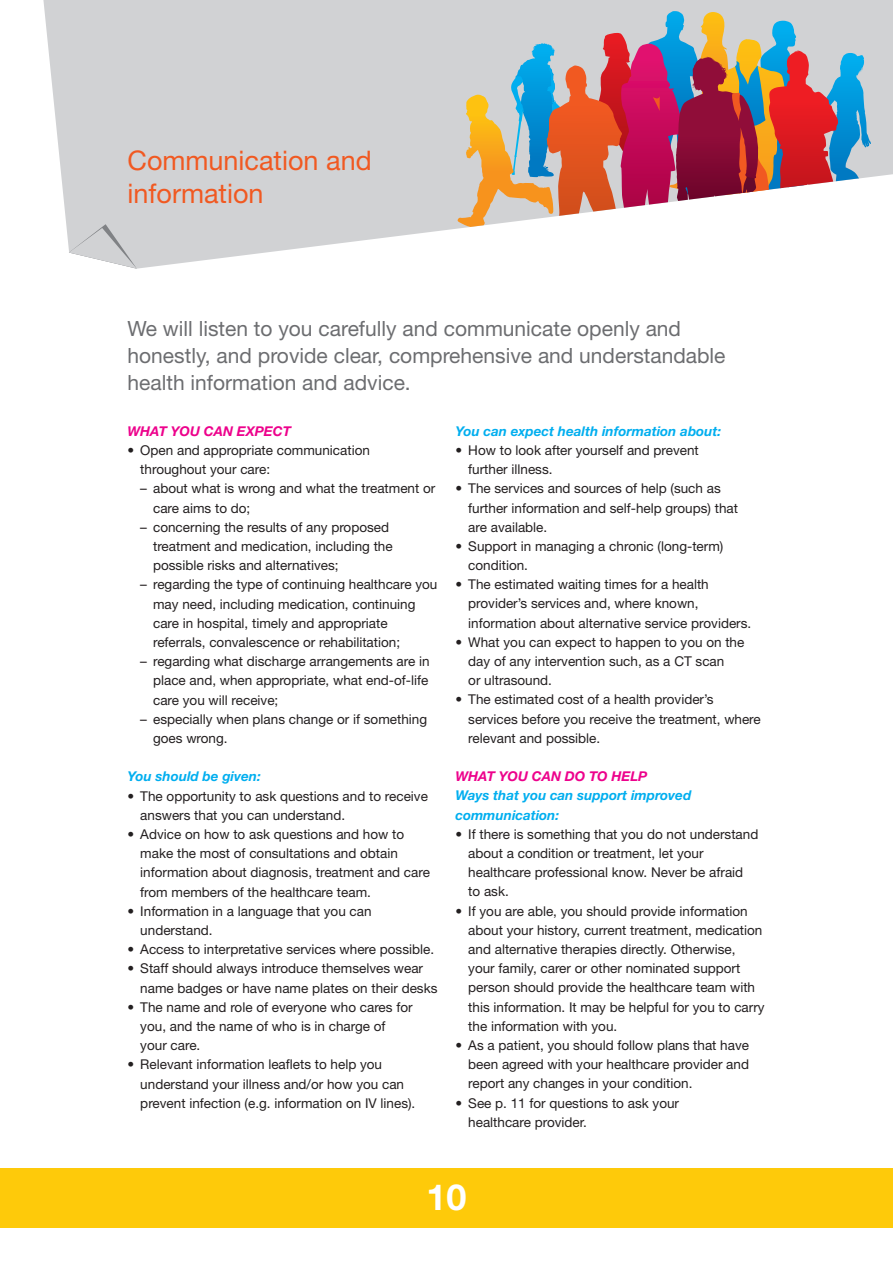
<style>
.page{position:relative;width:893px;height:1263px;background:#fff}
.page>*{position:absolute;margin:0;border:0;box-sizing:border-box;transform-origin:0 0}
.t1{font:700 36px "Helvetica Neue";color:#fff}
.t2{font:27px/32.4px "Helvetica Neue";color:#f15921}
.t3{font:21px/27px "Helvetica Neue";color:#6c6d70}
.t4{font:13.5px/19.2px "Helvetica Neue";color:#231f20}
.t5{font:italic 700 13.5px/19.2px "Helvetica Neue";color:#00aeef}
.t6{font:italic 700 13.5px "Helvetica Neue";color:#ed028c}
</style>
<div class="page">
<div style="left:0;top:1168px;width:893px;height:59px;background:#feca0a"></div>
<svg style="left:43px;top:0;width:850px;height:269px;fill:#d1d2d4"></svg>
<svg style="left:456px;top:11px;width:405px;height:216px;background:#ba8d90"></svg>
<svg style="left:69px;top:224px;width:68px;height:45px"></svg>
<h2 class="t2" style="left:128px;top:144px;width:246px">Communication and information</h2>
<h3 class="t3" style="left:128px;top:314px;width:599px">We will listen to you carefully and communicate openly and honestly, and provide clear, comprehensive and understandable health information and advice.</h3>
<p class="t6" style="left:128px;top:423px;width:165px">WHAT YOU CAN EXPECT</p>
<p class="t4" style="left:140px;top:440px;width:231px;text-indent:-13px">• Open and appropriate communication throughout your care:</p>
<p class="t4" style="left:153px;top:479px;width:284px;text-indent:-13px">– about what is wrong and what the treatment or care aims to do;</p>
<p class="t4" style="left:153px;top:517px;width:241px;text-indent:-13px">– concerning the results of any proposed treatment and medication, including the possible risks and alternatives;</p>
<p class="t4" style="left:153px;top:575px;width:286px;text-indent:-13px">– regarding the type of continuing healthcare you may need, including medication, continuing care in hospital, timely and appropriate referrals, convalescence or rehabilitation;</p>
<p class="t4" style="left:153px;top:652px;width:278px;text-align:justify;text-indent:-13px">– regarding what discharge arrangements are in place and, when appropriate, what end-of-life care you will receive;</p>
<p class="t4" style="left:153px;top:709px;width:276px;text-indent:-13px">– especially when plans change or if something goes wrong.</p>
<p class="t5" style="left:128px;top:767px;width:135px">You should be given:</p>
<p class="t4" style="left:140px;top:786px;width:289px;text-indent:-13px">• The opportunity to ask questions and to receive answers that you can understand.</p>
<p class="t4" style="left:140px;top:824px;width:291px;text-indent:-13px">• Advice on how to ask questions and how to make the most of consultations and obtain information about diagnosis, treatment and care from members of the healthcare team.</p>
<p class="t4" style="left:140px;top:901px;width:233px;text-indent:-13px">• Information in a language that you can understand.</p>
<p class="t4" style="left:128px;top:939px;width:308px">• Access to interpretative services where possible.</p>
<p class="t4" style="left:140px;top:959px;width:299px;text-indent:-13px">• Staff should always introduce themselves wear name badges or have name plates on their desks</p>
<p class="t4" style="left:140px;top:997px;width:274px;text-indent:-13px">• The name and role of everyone who cares for you, and the name of who is in charge of your care.</p>
<p class="t4" style="left:140px;top:1055px;width:277px;text-indent:-13px">• Relevant information leaflets to help you understand your illness and/or how you can prevent infection (e.g. information on IV lines).</p>
<p class="t5" style="left:455px;top:421px;width:267px">You can expect health information about:</p>
<p class="t4" style="left:468px;top:440px;width:232px;text-indent:-13px">• How to look after yourself and prevent further illness.</p>
<p class="t4" style="left:468px;top:479px;width:271px;text-indent:-13px">• The services and sources of help (such as further information and self-help groups) that are available.</p>
<p class="t4" style="left:468px;top:536px;width:257px;text-indent:-13px">• Support in managing a chronic (long-term) condition.</p>
<p class="t4" style="left:468px;top:575px;width:285px;text-indent:-13px">• The estimated waiting times for a health provider’s services and, where known, information about alternative service providers.</p>
<p class="t4" style="left:468px;top:632px;width:278px;text-indent:-13px">• What you can expect to happen to you on the day of any intervention such, as a CT scan<br>or ultrasound.</p>
<p class="t4" style="left:468px;top:690px;width:294px;text-indent:-13px">• The estimated cost of a health provider’s services before you receive the treatment, where relevant and possible.</p>
<p class="t6" style="left:455px;top:768px;width:193px">WHAT YOU CAN DO TO HELP</p>
<p class="t5" style="left:455px;top:786px;width:237px">Ways that you can support improved communication:</p>
<p class="t4" style="left:468px;top:824px;width:292px;text-indent:-13px">• If there is something that you do not understand about a condition or treatment, let your healthcare professional know. Never be afraid to ask.</p>
<p class="t4" style="left:468px;top:901px;width:298px;text-indent:-13px">• If you are able, you should provide information about your history, current treatment, medication and alternative therapies directly. Otherwise, your family, carer or other nominated support person should provide the healthcare team with this information. It may be helpful for you to carry the information with you.</p>
<p class="t4" style="left:468px;top:1035px;width:282px;text-align:justify;text-indent:-13px">• As a patient, you should follow plans that have been agreed with your healthcare provider and report any changes in your condition.</p>
<p class="t4" style="left:468px;top:1093px;width:212px;text-indent:-13px">• See p. 11 for questions to ask your healthcare provider.</p>
<h1 class="t1" style="left:426px;top:1175px;width:42px">10</h1>
</div>
